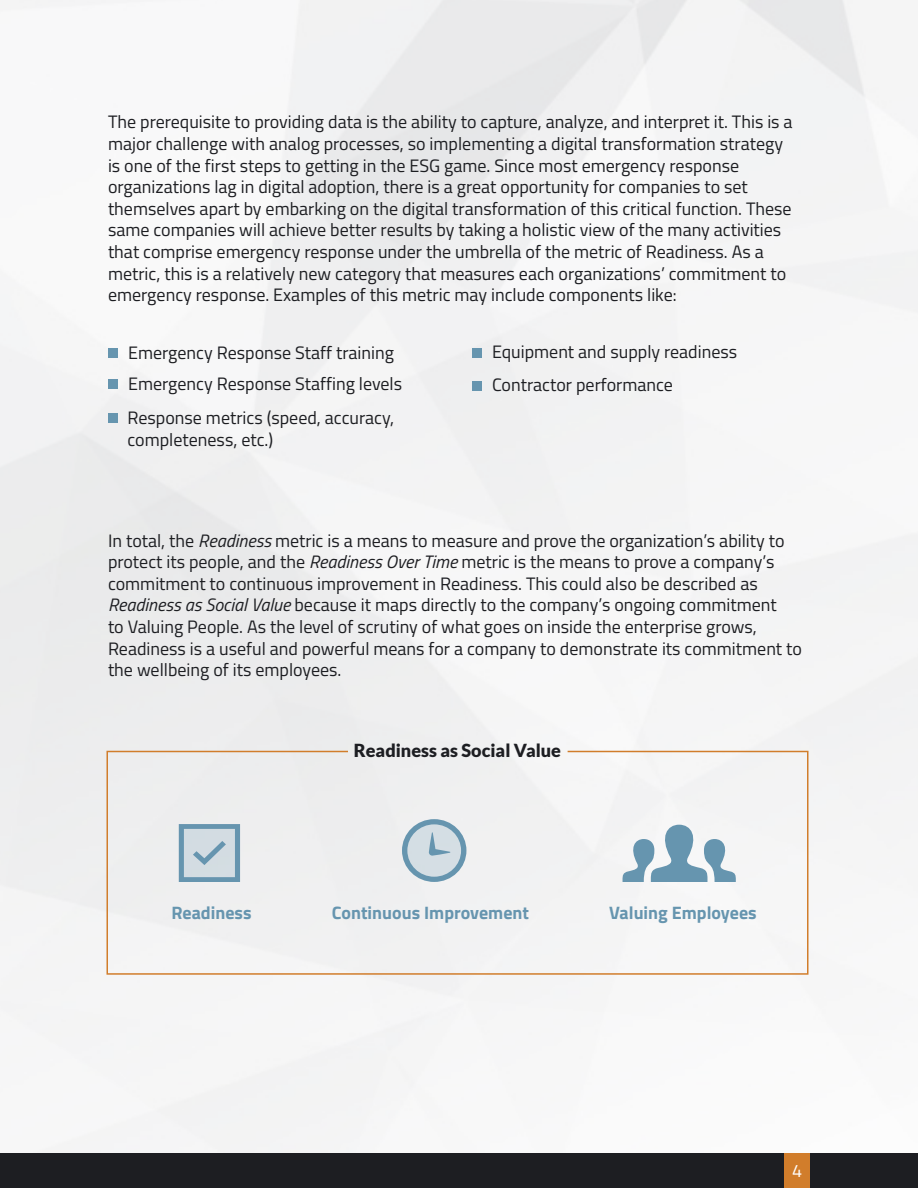
<style>
.page{position:relative;width:918px;height:1188px;background:#fff}
.page>*{position:absolute;margin:0;border:0;box-sizing:border-box;transform-origin:0 0}
.t1{font:18px/21.6px "Titillium Web";color:#1d1e22}
.t2{font:700 18px "Titillium Web";color:#6695af}
.t3{font:900 18px "Lato";color:#1d1e22}
.t4{font:18px "Titillium Web";color:#fff}
.s1{font-style:italic}
</style>
<div class="page">
<img style="left:0;top:0;width:918px;height:1154px">
<div style="left:0;top:1154px;width:918px;height:34px;background:#1d1e22"></div>
<div style="left:784px;top:1154px;width:26px;height:34px;background:#d17d2b"></div>
<div style="left:108px;top:348px;width:9px;height:9px;background:#6695af"></div>
<div style="left:472px;top:348px;width:10px;height:9px;background:#6695af"></div>
<div style="left:472px;top:381px;width:10px;height:9px;background:#6695af"></div>
<div style="left:108px;top:414px;width:9px;height:9px;background:#6695af"></div>
<div style="left:108px;top:380px;width:9px;height:9px;background:#6695af"></div>
<div style="left:106px;top:750px;width:703px;height:225px;background:#f1f1f2"></div>
<svg style="left:402px;top:819px;width:64px;height:63px"></svg>
<svg style="left:179px;top:824px;width:61px;height:58px"></svg>
<svg style="left:181px;top:826px;width:56px;height:53px;background:#b9cbd5"></svg>
<p class="t1" style="left:108px;top:110px;width:686px">The prerequisite to providing data is the ability to capture, analyze, and interpret it. This is a major challenge with analog processes, so implementing a digital transformation strategy is one of the first steps to getting in the ESG game. Since most emergency response organizations lag in digital adoption, there is a great opportunity for companies to set themselves apart by embarking on the digital transformation of this critical function. These same companies will achieve better results by taking a holistic view of the many activities that comprise emergency response under the umbrella of the metric of Readiness. As a metric, this is a relatively new category that measures each organizations’ commitment to emergency response. Examples of this metric may include components like:</p>
<p class="t1" style="left:128px;top:341px;width:268px">Emergency Response Staff training</p>
<p class="t1" style="left:492px;top:340px;width:247px">Equipment and supply readiness</p>
<p class="t1" style="left:492px;top:373px;width:183px">Contractor performance</p>
<p class="t1" style="left:128px;top:406px;width:268px">Response metrics (speed, accuracy, completeness, etc.)</p>
<p class="t1" style="left:128px;top:372px;width:276px">Emergency Response Staffing levels</p>
<p class="t1" style="left:108px;top:529px;width:696px">In total, the <span class="s1">Readiness</span> metric is a means to measure and prove the organization’s ability to protect its people, and the <span class="s1">Readiness Over Time</span> metric is the means to prove a company’s commitment to continuous improvement in Readiness. This could also be described as <span class="s1">Readiness as Social Value</span> because it maps directly to the company’s ongoing commitment<br>to Valuing People. As the level of scrutiny of what goes on inside the enterprise grows, Readiness is a useful and powerful means for a company to demonstrate its commitment to the wellbeing of its employees.</p>
<p class="t3" style="left:354px;top:740px;width:209px">Readiness as Social Value</p>
<p class="t2" style="left:171px;top:899px;width:82px">Readiness</p>
<p class="t2" style="left:332px;top:899px;width:199px">Continuous Improvement</p>
<p class="t2" style="left:609px;top:899px;width:149px">Valuing Employees</p>
<p class="t4" style="left:792px;top:1157px;width:12px">4</p>
</div>
